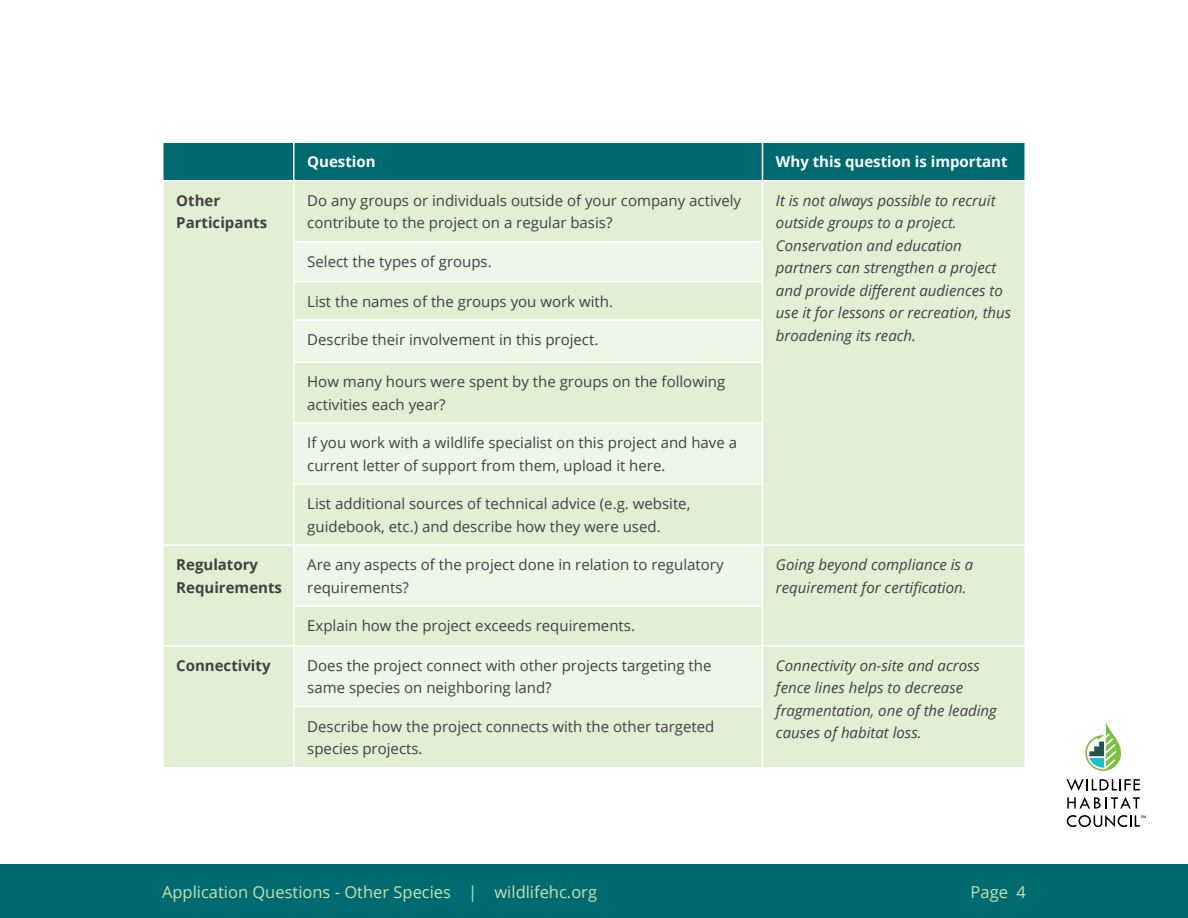
<style>
.page{position:relative;width:1188px;height:918px;background:#fff}
.page>*{position:absolute;margin:0;border:0;box-sizing:border-box;transform-origin:0 0}
.t1{font:16.5px "Open Sans";color:#c8e2ae}
.t2{font:15px/22.5px "Open Sans";color:#414042}
.t3{font:italic 15px/22.5px "Open Sans";color:#414042}
.t4{font:700 15px/22.5px "Open Sans";color:#414042}
.t5{font:700 15px "Open Sans";color:#fff}
</style>
<div class="page">
<div style="left:0;top:864px;width:1188px;height:54px;background:#006a71"></div>
<svg style="left:1085px;top:723px;width:36px;height:48px"></svg>
<svg style="left:1067px;top:779px;width:73px;height:12px"></svg>
<svg style="left:1067px;top:797px;width:73px;height:12px"></svg>
<svg style="left:1067px;top:815px;width:79px;height:12px"></svg>
<div style="left:163px;top:142px;width:131px;height:39px;background:#006a71"></div>
<div style="left:295px;top:143px;width:729px;height:37px;background:#006a71"></div>
<div style="left:164px;top:181px;width:860px;height:586px;background:#e2efd4"></div>
<svg style="left:295px;top:242px;width:467px;height:464px;background:#e9f3df"></svg>
<hr style="left:293px;top:181px;width:2px;height:60px;background:#fff">
<hr style="left:762px;top:181px;width:1px;height:60px;background:#fff">
<hr style="left:293px;top:319px;width:470px;height:2px;background:#fff">
<hr style="left:293px;top:361px;width:470px;height:2px;background:#fff">
<hr style="left:293px;top:422px;width:470px;height:2px;background:#fff">
<hr style="left:293px;top:483px;width:470px;height:2px;background:#fff">
<hr style="left:294px;top:544px;width:468px;height:2px;background:#fff">
<hr style="left:293px;top:605px;width:470px;height:2px;background:#fff">
<hr style="left:294px;top:645px;width:468px;height:1px;background:#fff">
<hr style="left:293px;top:706px;width:470px;height:1px;background:#fff">
<hr style="left:293px;top:282px;width:2px;height:37px;background:#fff">
<hr style="left:293px;top:321px;width:2px;height:40px;background:#fff">
<hr style="left:293px;top:363px;width:2px;height:59px;background:#fff">
<hr style="left:293px;top:424px;width:2px;height:59px;background:#fff">
<hr style="left:293px;top:485px;width:2px;height:59px;background:#fff">
<hr style="left:293px;top:241px;width:470px;height:1px;background:#fff">
<hr style="left:293px;top:242px;width:2px;height:39px;background:#fff">
<hr style="left:293px;top:281px;width:470px;height:1px;background:#fff">
<hr style="left:762px;top:242px;width:1px;height:39px;background:#fff">
<hr style="left:762px;top:282px;width:1px;height:37px;background:#fff">
<hr style="left:762px;top:321px;width:1px;height:40px;background:#fff">
<hr style="left:762px;top:363px;width:1px;height:59px;background:#fff">
<hr style="left:762px;top:424px;width:1px;height:59px;background:#fff">
<hr style="left:762px;top:485px;width:1px;height:59px;background:#fff">
<hr style="left:762px;top:544px;width:264px;height:2px;background:#fff">
<hr style="left:762px;top:546px;width:1px;height:59px;background:#fff">
<hr style="left:762px;top:607px;width:1px;height:38px;background:#fff">
<hr style="left:762px;top:645px;width:264px;height:1px;background:#fff">
<hr style="left:762px;top:646px;width:1px;height:60px;background:#fff">
<hr style="left:762px;top:707px;width:1px;height:60px;background:#fff">
<hr style="left:162px;top:141px;width:132px;height:2px;background:#fff">
<hr style="left:162px;top:143px;width:2px;height:37px;background:#fff">
<hr style="left:293px;top:143px;width:2px;height:37px;background:#fff">
<hr style="left:762px;top:143px;width:1px;height:37px;background:#fff">
<hr style="left:162px;top:180px;width:132px;height:1px;background:#fff">
<hr style="left:162px;top:544px;width:132px;height:2px;background:#fff">
<hr style="left:293px;top:546px;width:2px;height:59px;background:#fff">
<hr style="left:293px;top:607px;width:2px;height:38px;background:#fff">
<hr style="left:162px;top:645px;width:132px;height:1px;background:#fff">
<hr style="left:293px;top:646px;width:2px;height:60px;background:#fff">
<hr style="left:293px;top:707px;width:2px;height:60px;background:#fff">
<p class="t5" style="left:307px;top:151px;width:70px">Question</p>
<p class="t5" style="left:776px;top:151px;width:233px">Why this question is important</p>
<p class="t4" style="left:176px;top:189px;width:93px">Other<br>Participants</p>
<p class="t2" style="left:307px;top:189px;width:435px">Do any groups or individuals outside of your company actively contribute to the project on a regular basis?</p>
<p class="t3" style="left:776px;top:189px;width:237px">It is not always possible to recruit outside groups to a project.<br>Conservation and education partners can strengthen a project and provide different audiences to use it for lessons or recreation, thus broadening its reach.</p>
<p class="t2" style="left:307px;top:250px;width:186px">Select the types of groups.</p>
<p class="t2" style="left:307px;top:290px;width:307px">List the names of the groups you work with.</p>
<p class="t2" style="left:307px;top:328px;width:293px">Describe their involvement in this project.</p>
<p class="t2" style="left:307px;top:370px;width:420px">How many hours were spent by the groups on the following activities each year?</p>
<p class="t2" style="left:307px;top:431px;width:431px">If you work with a wildlife specialist on this project and have a current letter of support from them, upload it here.</p>
<p class="t2" style="left:307px;top:492px;width:385px">List additional sources of technical advice (e.g. website, guidebook, etc.) and describe how they were used.</p>
<p class="t4" style="left:176px;top:553px;width:107px">Regulatory<br>Requirements</p>
<p class="t2" style="left:307px;top:553px;width:418px">Are any aspects of the project done in relation to regulatory requirements?</p>
<p class="t3" style="left:776px;top:553px;width:199px">Going beyond compliance is a requirement for certification.</p>
<p class="t2" style="left:307px;top:614px;width:329px">Explain how the project exceeds requirements.</p>
<p class="t4" style="left:176px;top:654px;width:96px">Connectivity</p>
<p class="t2" style="left:307px;top:654px;width:406px">Does the project connect with other projects targeting the same species on neighboring land?</p>
<p class="t3" style="left:776px;top:654px;width:222px">Connectivity on-site and across fence lines helps to decrease fragmentation, one of the leading causes of habitat loss.</p>
<p class="t2" style="left:307px;top:715px;width:409px">Describe how the project connects with the other targeted species projects.</p>
<p class="t1" style="left:162px;top:881px;width:437px">Application Questions - Other Species | wildlifehc.org</p>
<p class="t1" style="left:971px;top:881px;width:57px">Page 4</p>
</div>
